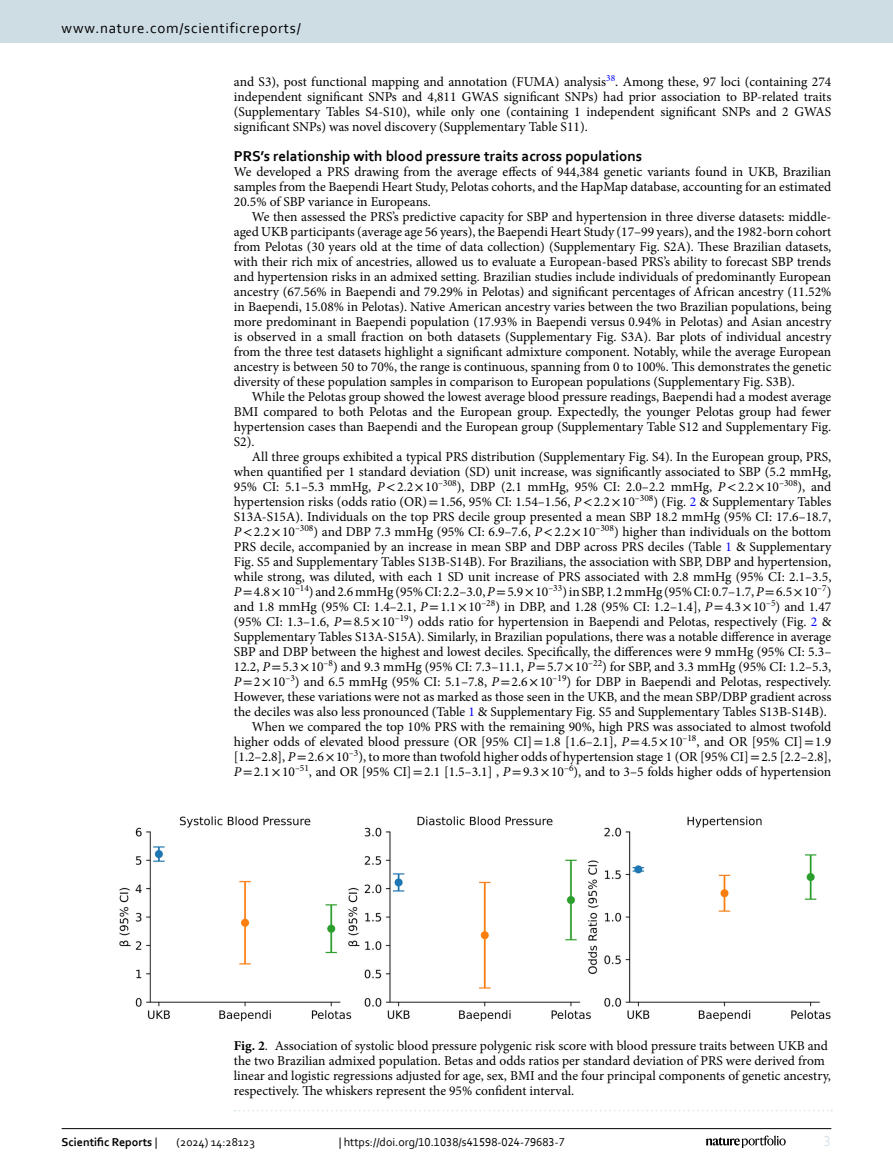
<style>
.page{position:relative;width:893px;height:1174px;background:#fff}
.page>*{position:absolute;margin:0;border:0;box-sizing:border-box;transform-origin:0 0}
.Head_2{font:700 15px "Corbel";color:#000}
.t1{font:15px "Corbel";letter-spacing:.05em;color:#000}
.t2{font:15px "Corbel";color:#d9e4eb}
.Body_Text_Indent{font:13.5px/15px "Minion Pro";letter-spacing:-.005em;color:#000;text-align:justify}
.Body_Text{font:13.5px/15px "Minion Pro";letter-spacing:-.005em;color:#000;text-align:justify}
.Figure_Caption{font:13.5px/15px "Minion Pro";color:#000}
.t3{font:12px "Corbel";color:#000}
.t4{font:700 12px "Corbel";color:#000}
.s1{font-style:italic}
.s2{font-family:"STIX"}
.s3{color:#00f}
.s4{font-weight:700}
.s5{font-weight:400}
</style>
<div class="page">
<img style="left:119px;top:816px;width:712px;height:206px">
<svg style="left:235px;top:1110px;width:597px;height:1px"></svg>
<hr style="left:62px;top:1128px;width:769px;height:1px;background:#000">
<svg style="left:706px;top:1135px;width:80px;height:12px"></svg>
<div style="left:0;top:0;width:893px;height:43px;background:#cedde4"></div>
<p class="t1" style="left:62px;top:18px;width:241px">www.nature.com/scientificreports/</p>
<p class="Body_Text" style="left:234px;top:74px;width:599px">and S3), post functional mapping and annotation (FUMA) analysis<sup>38</sup>. Among these, 97 loci (containing 274 independent significant SNPs and 4,811 GWAS significant SNPs) had prior association to BP-related traits (Supplementary Tables S4-S10), while only one (containing 1 independent significant SNPs and 2 GWAS significant SNPs) was novel discovery (Supplementary Table S11).</p>
<p class="Head_2" style="left:234px;top:146px;width:410px">PRS’s relationship with blood pressure traits across populations</p>
<p class="Body_Text" style="left:234px;top:164px;width:599px">We developed a PRS drawing from the average effects of 944,384 genetic variants found in UKB, Brazilian samples from the Baependi Heart Study, Pelotas cohorts, and the HapMap database, accounting for an estimated 20.5% of SBP variance in Europeans.</p>
<p class="Body_Text_Indent" style="left:234px;top:209px;width:599px;text-indent:18px">We then assessed the PRS’s predictive capacity for SBP and hypertension in three diverse datasets: middle&shy;aged UKB participants (average age 56 years), the Baependi Heart Study (17–99 years), and the 1982-born cohort from Pelotas (30 years old at the time of data collection) (Supplementary Fig. S2A). These Brazilian datasets, with their rich mix of ancestries, allowed us to evaluate a European-based PRS’s ability to forecast SBP trends and hypertension risks in an admixed setting. Brazilian studies include individuals of predominantly European ancestry (67.56% in Baependi and 79.29% in Pelotas) and significant percentages of African ancestry (11.52% in Baependi, 15.08% in Pelotas). Native American ancestry varies between the two Brazilian populations, being more predominant in Baependi population (17.93% in Baependi versus 0.94% in Pelotas) and Asian ancestry is observed in a small fraction on both datasets (Supplementary Fig. S3A). Bar plots of individual ancestry from the three test datasets highlight a significant admixture component. Notably, while the average European ancestry is between 50 to 70%, the range is continuous, spanning from 0 to 100%. This demonstrates the genetic diversity of these population samples in comparison to European populations (Supplementary Fig. S3B).</p>
<p class="Body_Text_Indent" style="left:234px;top:389px;width:599px;text-indent:18px">While the Pelotas group showed the lowest average blood pressure readings, Baependi had a modest average BMI compared to both Pelotas and the European group. Expectedly, the younger Pelotas group had fewer hypertension cases than Baependi and the European group (Supplementary Table S12 and Supplementary Fig.<br>S2).</p>
<p class="Body_Text_Indent" style="left:234px;top:449px;width:599px;text-indent:18px">All three groups exhibited a typical PRS distribution (Supplementary Fig. S4). In the European group, PRS, when quantified per 1 standard deviation (SD) unit increase, was significantly associated to SBP (5.2 mmHg, 95% CI: 5.1–5.3 mmHg, <span class="s1">P</span><span class="s2">&lt;</span>2.2<span class="s2">×</span>10<sup>–308</sup>), DBP (2.1 mmHg, 95% CI: 2.0–2.2 mmHg, <span class="s1">P</span><span class="s2">&lt;</span>2.2<span class="s2">×</span>10<sup>–308</sup>), and hypertension risks (odds ratio (OR)<span class="s2">=</span>1.56, 95% CI: 1.54–1.56, <span class="s1">P</span><span class="s2">&lt;</span>2.2<span class="s2">×</span>10<sup>–308</sup>) (Fig. <span class="s3">2</span> &amp; Supplementary Tables S13A-S15A). Individuals on the top PRS decile group presented a mean SBP 18.2 mmHg (95% CI: 17.6–18.7, <span class="s1">P</span><span class="s2">&lt;</span>2.2<span class="s2">×</span>10<sup>–308</sup>) and DBP 7.3 mmHg (95% CI: 6.9–7.6, <span class="s1">P</span><span class="s2">&lt;</span>2.2<span class="s2">×</span>10<sup>–308</sup>) higher than individuals on the bottom PRS decile, accompanied by an increase in mean SBP and DBP across PRS deciles (Table <span class="s3">1</span> &amp; Supplementary Fig. S5 and Supplementary Tables S13B-S14B). For Brazilians, the association with SBP, DBP and hypertension, while strong, was diluted, with each 1 SD unit increase of PRS associated with 2.8 mmHg (95% CI: 2.1–3.5, <span class="s1">P</span><span class="s2">=</span>4.8<span class="s2">×</span>10<sup>–14</sup>) and 2.6 mmHg (95% CI: 2.2–3.0, <span class="s1">P</span><span class="s2">=</span>5.9<span class="s2">×</span>10<sup>–33</sup>) in SBP, 1.2 mmHg (95% CI: 0.7–1.7, <span class="s1">P</span><span class="s2">=</span>6.5<span class="s2">×</span>10<sup>–7</sup>) and 1.8 mmHg (95% CI: 1.4–2.1, <span class="s1">P</span><span class="s2">=</span>1.1<span class="s2">×</span>10<sup>–28</sup>) in DBP, and 1.28 (95% CI: 1.2–1.4], <span class="s1">P</span><span class="s2">=</span>4.3<span class="s2">×</span>10<sup>–5</sup>) and 1.47 (95% CI: 1.3–1.6, <span class="s1">P</span><span class="s2">=</span>8.5<span class="s2">×</span>10<sup>–19</sup>) odds ratio for hypertension in Baependi and Pelotas, respectively (Fig. <span class="s3">2</span> &amp; Supplementary Tables S13A-S15A). Similarly, in Brazilian populations, there was a notable difference in average SBP and DBP between the highest and lowest deciles. Specifically, the differences were 9 mmHg (95% CI: 5.3– 12.2, <span class="s1">P</span><span class="s2">=</span>5.3<span class="s2">×</span>10<sup>–8</sup>) and 9.3 mmHg (95% CI: 7.3–11.1, <span class="s1">P</span><span class="s2">=</span>5.7<span class="s2">×</span>10<sup>–22</sup>) for SBP, and 3.3 mmHg (95% CI: 1.2–5.3, <span class="s1">P</span><span class="s2">=</span>2<span class="s2">×</span>10<sup>–3</sup>) and 6.5 mmHg (95% CI: 5.1–7.8, <span class="s1">P</span><span class="s2">=</span>2.6<span class="s2">×</span>10<sup>–19</sup>) for DBP in Baependi and Pelotas, respectively.<br>However, these variations were not as marked as those seen in the UKB, and the mean SBP/DBP gradient across the deciles was also less pronounced (Table <span class="s3">1</span> &amp; Supplementary Fig. S5 and Supplementary Tables S13B-S14B).</p>
<p class="Body_Text_Indent" style="left:234px;top:719px;width:599px;text-indent:18px">When we compared the top 10% PRS with the remaining 90%, high PRS was associated to almost twofold higher odds of elevated blood pressure (OR [95% CI]<span class="s2">=</span>1.8 [1.6–2.1], <span class="s1">P</span><span class="s2">=</span>4.5<span class="s2">×</span>10<sup>–18</sup>, and OR [95% CI]<span class="s2">=</span>1.9 [1.2–2.8], <span class="s1">P</span><span class="s2">=</span>2.6<span class="s2">×</span>10<sup>–3</sup>), to more than twofold higher odds of hypertension stage 1 (OR [95% CI]<span class="s2">=</span>2.5 [2.2–2.8], <span class="s1">P</span><span class="s2">=</span>2.1<span class="s2">×</span>10<sup>–51</sup>, and OR [95% CI]<span class="s2">=</span>2.1 [1.5–3.1] , <span class="s1">P</span><span class="s2">=</span>9.3<span class="s2">×</span>10<sup>–6</sup>), and to 3–5 folds higher odds of hypertension</p>
<p class="Figure_Caption" style="left:234px;top:1038px;width:599px"><span class="s4">Fig. 2</span>. Association of systolic blood pressure polygenic risk score with blood pressure traits between UKB and the two Brazilian admixed population. Betas and odds ratios per standard deviation of PRS were derived from linear and logistic regressions adjusted for age, sex, BMI and the four principal components of genetic ancestry, respectively. The whiskers represent the 95% confident interval.</p>
<p class="t4" style="left:62px;top:1134px;width:97px">Scientific Reports <span class="s5">|</span></p>
<p class="t3" style="left:177px;top:1134px;width:80px">(2024) 14:28123</p>
<p class="t3" style="left:339px;top:1134px;width:228px">| https://doi.org/10.1038/s41598-024-79683-7</p>
<p class="t2" style="left:824px;top:1132px;width:9px">3</p>
</div>
